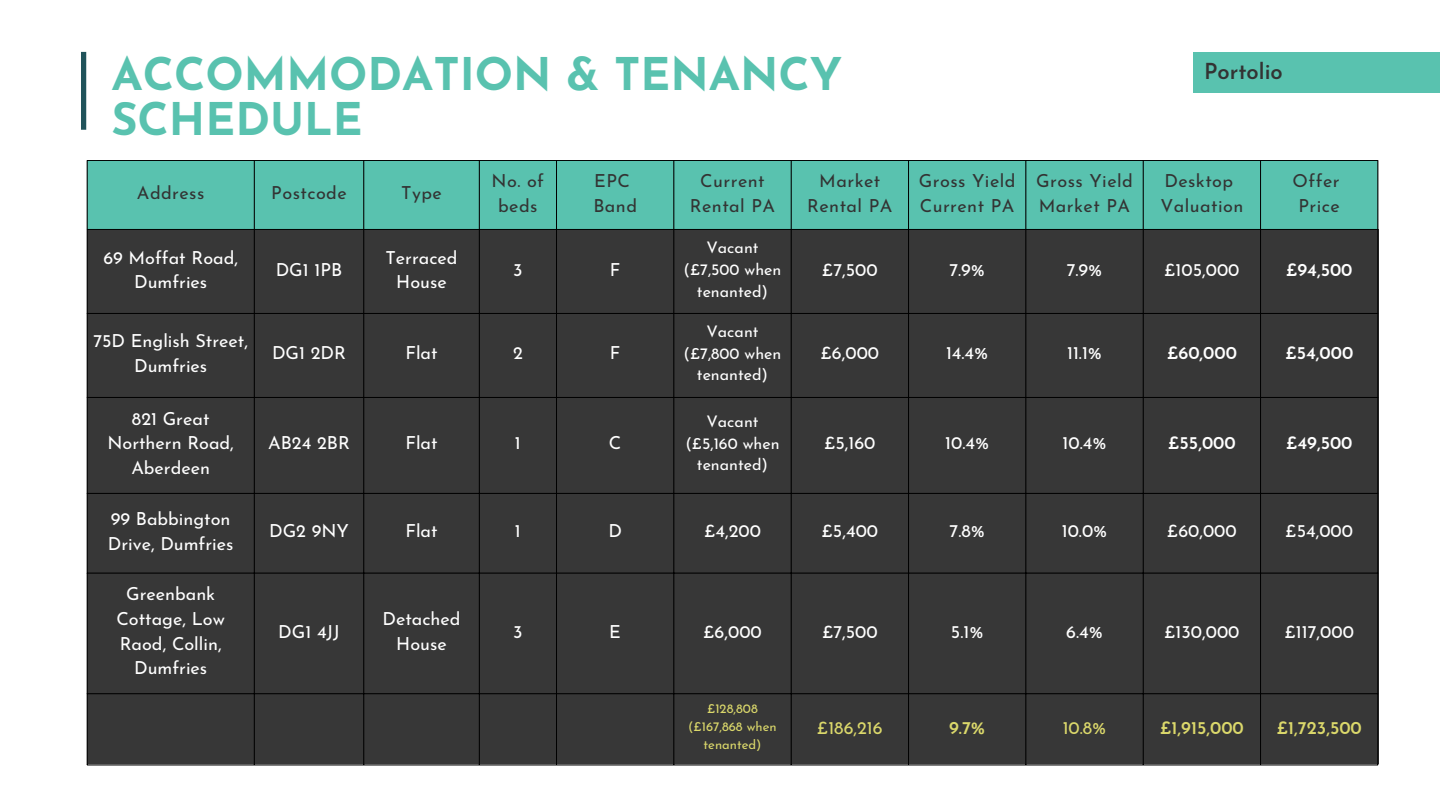
<style>
.page{position:relative;width:1440px;height:810px;background:#fff}
.page>*{position:absolute;margin:0;border:0;box-sizing:border-box;transform-origin:0 0}
.t1{font:700 45px/45px "Josefin Sans";color:#59c2af}
.t2{font:600 22px "Josefin Sans";color:#333}
.t3{font:18px/24.8px "Josefin Sans";color:#fff;text-align:center}
.t4{font:18px/24.8px "Josefin Sans";letter-spacing:.025em;color:#333;text-align:center}
.t5{font:600 18px "Josefin Sans";color:#fff}
.t6{font:600 18px "Josefin Sans";color:#dbd86b}
.t7{font:18px "Josefin Sans";color:#dbd86b}
.t8{font:16px/21.8px "Josefin Sans";color:#fff;text-align:center}
.t9{font:13px/18px "Josefin Sans";color:#dbd86b;text-align:center}
</style>
<div class="page">
<div style="left:87px;top:229px;width:1291px;height:535px;background:#373737"></div>
<div style="left:81px;top:52px;width:5px;height:78px;background:#20535a"></div>
<div style="left:88px;top:161px;width:1290px;height:68px;background:#59c2af"></div>
<hr style="left:87px;top:161px;width:1px;height:604px;background:#000">
<hr style="left:254px;top:161px;width:1px;height:604px;background:#000">
<hr style="left:364px;top:161px;width:1px;height:604px;background:#000">
<hr style="left:479px;top:161px;width:1px;height:604px;background:#000">
<hr style="left:556px;top:161px;width:1px;height:604px;background:#000">
<hr style="left:674px;top:161px;width:1px;height:604px;background:#000">
<hr style="left:791px;top:161px;width:1px;height:604px;background:#000">
<hr style="left:908px;top:161px;width:1px;height:604px;background:#000">
<hr style="left:1026px;top:161px;width:1px;height:604px;background:#000">
<hr style="left:1143px;top:161px;width:1px;height:604px;background:#000">
<hr style="left:1260px;top:161px;width:1px;height:604px;background:#000">
<hr style="left:1378px;top:161px;width:1px;height:604px;background:#000">
<hr style="left:87px;top:160px;width:1291px;height:1px;background:#000">
<hr style="left:87px;top:313px;width:1291px;height:1px;background:#000">
<hr style="left:87px;top:397px;width:1291px;height:1px;background:#000">
<hr style="left:87px;top:493px;width:1291px;height:1px;background:#000">
<hr style="left:87px;top:573px;width:1291px;height:1px;background:#000">
<hr style="left:87px;top:694px;width:1291px;height:1px;background:#000">
<hr style="left:87px;top:765px;width:1291px;height:1px;background:#000">
<hr style="left:87px;top:229px;width:1291px;height:1px;background:#000">
<div style="left:1193px;top:52px;width:247px;height:40px;background:#59c2af"></div>
<p class="t1" style="left:111px;top:56px;width:733px">ACCOMMODATION &amp; TENANCY<br>SCHEDULE</p>
<p class="t2" style="left:1204px;top:63px;width:80px">Portolio</p>
<h1 class="t4" style="left:137px;top:182px;width:69px">Address</h1>
<p class="t4" style="left:271px;top:182px;width:77px">Postcode</p>
<p class="t4" style="left:401px;top:182px;width:42px">Type</p>
<p class="t4" style="left:492px;top:170px;width:54px">No. of beds</p>
<p class="t4" style="left:594px;top:170px;width:37px">EPC</p>
<p class="t4" style="left:593px;top:195px;width:45px">Band</p>
<p class="t4" style="left:690px;top:170px;width:87px">Current<br>Rental PA</p>
<p class="t4" style="left:807px;top:170px;width:87px">Market<br>Rental PA</p>
<p class="t4" style="left:919px;top:170px;width:98px;text-align:left">Gross Yield<br>Current PA</p>
<p class="t4" style="left:1036px;top:170px;width:98px;text-align:left">Gross Yield<br>Market PA</p>
<p class="t4" style="left:1164px;top:170px;width:70px">Desktop</p>
<p class="t4" style="left:1160px;top:195px;width:84px">Valuation</p>
<p class="t4" style="left:1293px;top:170px;width:49px">Offer</p>
<p class="t4" style="left:1299px;top:195px;width:43px">Price</p>
<p class="t3" style="left:103px;top:247px;width:136px">69 Moffat Road,<br>Dumfries</p>
<p class="t3" style="left:93px;top:331px;width:156px">75D English Street,<br>Dumfries</p>
<p class="t3" style="left:107px;top:408px;width:128px">821 Great<br>Northern Road,<br>Aberdeen</p>
<p class="t3" style="left:108px;top:508px;width:127px;text-align:left">99 Babbington<br>Drive, Dumfries</p>
<p class="t3" style="left:116px;top:583px;width:110px">Greenbank<br>Cottage, Low<br>Raod, Collin,<br>Dumfries</p>
<p class="t3" style="left:276px;top:259px;width:68px">DG1 1PB</p>
<p class="t3" style="left:385px;top:247px;width:74px">Terraced<br>House</p>
<p class="t3" style="left:513px;top:259px;width:11px">3</p>
<p class="t3" style="left:610px;top:259px;width:12px">F</p>
<p class="t8" style="left:684px;top:238px;width:99px">Vacant (£7,500 when tenanted)</p>
<p class="t3" style="left:822px;top:259px;width:57px">£7,500</p>
<p class="t3" style="left:949px;top:259px;width:37px">7.9%</p>
<p class="t3" style="left:1067px;top:259px;width:37px">7.9%</p>
<p class="t3" style="left:1164px;top:259px;width:77px">£105,000</p>
<p class="t5" style="left:1286px;top:262px;width:68px">£94,500</p>
<p class="t3" style="left:272px;top:343px;width:75px">DG1 2DR</p>
<p class="t3" style="left:405px;top:343px;width:34px">Flat</p>
<p class="t3" style="left:513px;top:343px;width:11px">2</p>
<p class="t3" style="left:610px;top:343px;width:12px">F</p>
<p class="t8" style="left:684px;top:322px;width:99px">Vacant (£7,800 when tenanted)</p>
<p class="t3" style="left:821px;top:343px;width:60px">£6,000</p>
<p class="t3" style="left:946px;top:343px;width:44px">14.4%</p>
<p class="t3" style="left:1067px;top:343px;width:36px">11.1%</p>
<p class="t5" style="left:1167px;top:346px;width:72px">£60,000</p>
<p class="t5" style="left:1285px;top:346px;width:70px">£54,000</p>
<p class="t3" style="left:268px;top:433px;width:83px">AB24 2BR</p>
<p class="t3" style="left:405px;top:433px;width:34px">Flat</p>
<p class="t3" style="left:515px;top:433px;width:7px">1</p>
<p class="t3" style="left:609px;top:433px;width:14px">C</p>
<p class="t8" style="left:686px;top:412px;width:96px">Vacant (£5,160 when tenanted)</p>
<p class="t3" style="left:824px;top:433px;width:53px">£5,160</p>
<p class="t3" style="left:945px;top:433px;width:45px">10.4%</p>
<p class="t3" style="left:1063px;top:433px;width:45px">10.4%</p>
<p class="t5" style="left:1168px;top:436px;width:69px">£55,000</p>
<p class="t5" style="left:1286px;top:436px;width:68px">£49,500</p>
<p class="t3" style="left:269px;top:520px;width:81px">DG2 9NY</p>
<p class="t3" style="left:405px;top:520px;width:34px">Flat</p>
<p class="t3" style="left:515px;top:520px;width:7px">1</p>
<p class="t3" style="left:608px;top:520px;width:15px">D</p>
<p class="t3" style="left:704px;top:520px;width:58px">£4,200</p>
<p class="t3" style="left:822px;top:520px;width:58px">£5,400</p>
<p class="t3" style="left:950px;top:520px;width:37px">7.8%</p>
<p class="t3" style="left:1062px;top:520px;width:47px">10.0%</p>
<p class="t3" style="left:1167px;top:520px;width:71px">£60,000</p>
<p class="t3" style="left:1285px;top:520px;width:69px">£54,000</p>
<p class="t3" style="left:278px;top:621px;width:63px">DG1 4JJ</p>
<p class="t3" style="left:382px;top:608px;width:80px">Detached<br>House</p>
<p class="t3" style="left:513px;top:621px;width:11px">3</p>
<p class="t3" style="left:609px;top:621px;width:13px">E</p>
<p class="t3" style="left:703px;top:621px;width:60px">£6,000</p>
<p class="t3" style="left:822px;top:621px;width:57px">£7,500</p>
<p class="t3" style="left:951px;top:621px;width:34px">5.1%</p>
<p class="t3" style="left:1066px;top:621px;width:38px">6.4%</p>
<p class="t3" style="left:1164px;top:621px;width:77px">£130,000</p>
<p class="t3" style="left:1284px;top:621px;width:71px">£117,000</p>
<p class="t9" style="left:707px;top:701px;width:52px">£128,808</p>
<p class="t9" style="left:688px;top:719px;width:90px">(£167,868 when tenanted)</p>
<p class="t7" style="left:817px;top:720px;width:67px">£186,216</p>
<p class="t6" style="left:949px;top:720px;width:37px">9.7%</p>
<p class="t7" style="left:1063px;top:720px;width:45px">10.8%</p>
<p class="t6" style="left:1160px;top:720px;width:85px">£1,915,000</p>
<p class="t6" style="left:1277px;top:720px;width:87px">£1,723,500</p>
</div>
